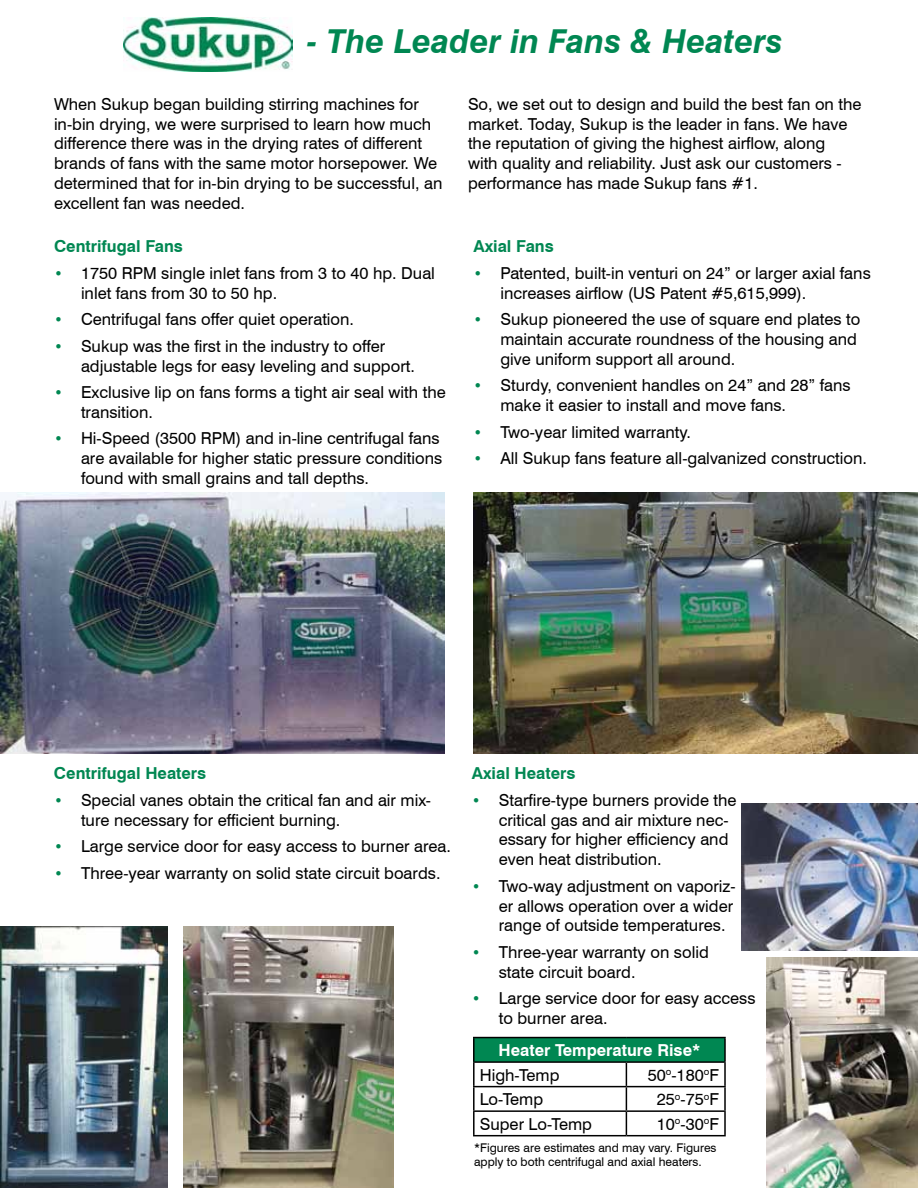
<style>
.page{position:relative;width:918px;height:1188px;background:#fff}
.page>*{position:absolute;margin:0;border:0;box-sizing:border-box;transform-origin:0 0}
.t1{font:italic 700 33px "Swiss 721 BT";color:#008752}
.t2{font:16.5px/19.8px "Swiss 721 BT";color:#000}
.t3{font:700 16.5px "Swiss 721 BT";color:#008752}
.t4{font:700 16.5px "Swiss 721 BT";color:#fff}
.t5{font:12px/14.4px "Swiss 721 BT";color:#000}
.s1{font-size:15px;color:#008752}
</style>
<div class="page">
<img style="left:124px;top:17px;width:169px;height:54px">
<img style="left:0;top:492px;width:445px;height:262px">
<img style="left:473px;top:492px;width:445px;height:262px">
<img style="left:184px;top:927px;width:209px;height:261px">
<img style="left:742px;top:804px;width:176px;height:146px">
<img style="left:0;top:927px;width:168px;height:261px">
<img style="left:767px;top:957px;width:151px;height:231px">
<div style="left:474px;top:1038px;width:251px;height:24px;background:#008752"></div>
<hr style="left:473px;top:1063px;width:2px;height:23px;background:#000">
<hr style="left:724px;top:1063px;width:2px;height:23px;background:#000">
<hr style="left:473px;top:1086px;width:153px;height:1px;background:#000">
<hr style="left:473px;top:1087px;width:2px;height:23px;background:#000">
<hr style="left:626px;top:1086px;width:100px;height:1px;background:#000">
<hr style="left:724px;top:1087px;width:2px;height:23px;background:#000">
<hr style="left:473px;top:1110px;width:153px;height:2px;background:#000">
<hr style="left:473px;top:1112px;width:2px;height:23px;background:#000">
<hr style="left:626px;top:1110px;width:100px;height:2px;background:#000">
<svg style="left:626px;top:1063px;width:1px;height:72px"></svg>
<hr style="left:724px;top:1112px;width:2px;height:23px;background:#000">
<hr style="left:473px;top:1135px;width:153px;height:1px;background:#000">
<hr style="left:626px;top:1135px;width:100px;height:1px;background:#000">
<hr style="left:473px;top:1037px;width:153px;height:1px;background:#000">
<hr style="left:473px;top:1038px;width:2px;height:23px;background:#000">
<hr style="left:626px;top:1037px;width:100px;height:1px;background:#000">
<hr style="left:724px;top:1038px;width:2px;height:23px;background:#000">
<hr style="left:473px;top:1061px;width:153px;height:2px;background:#000">
<hr style="left:626px;top:1061px;width:100px;height:2px;background:#000">
<h1 class="t1" style="left:307px;top:18px;width:478px">- The Leader in Fans &amp; Heaters</h1>
<p class="t2" style="left:54px;top:93px;width:390px">When Sukup began building stirring machines for in-bin drying, we were surprised to learn how much difference there was in the drying rates of different brands of fans with the same motor horsepower. We determined that for in-bin drying to be successful, an excellent fan was needed.</p>
<p class="t2" style="left:468px;top:93px;width:395px">So, we set out to design and build the best fan on the market. Today, Sukup is the leader in fans. We have the reputation of giving the highest airflow, along<br>with quality and reliability. Just ask our customers - performance has made Sukup fans #1.</p>
<p class="t3" style="left:54px;top:235px;width:130px">Centrifugal Fans</p>
<p class="t2" style="left:81px;top:262px;width:356px;text-indent:-27px"><span class="s1">•</span> 1750 RPM single inlet fans from 3 to 40 hp. Dual inlet fans from 30 to 50 hp.</p>
<p class="t2" style="left:54px;top:309px;width:302px"><span class="s1">•</span> Centrifugal fans offer quiet operation.</p>
<p class="t2" style="left:81px;top:335px;width:335px;text-indent:-27px"><span class="s1">•</span> Sukup was the first in the industry to offer adjustable legs for easy leveling and support.</p>
<p class="t2" style="left:81px;top:382px;width:366px;text-indent:-27px"><span class="s1">•</span> Exclusive lip on fans forms a tight air seal with the transition.</p>
<p class="t2" style="left:81px;top:428px;width:363px;text-indent:-27px"><span class="s1">•</span> Hi-Speed (3500 RPM) and in-line centrifugal fans are available for higher static pressure conditions found with small grains and tall depths.</p>
<p class="t3" style="left:473px;top:235px;width:82px">Axial Fans</p>
<p class="t2" style="left:500px;top:262px;width:372px;text-indent:-27px"><span class="s1">•</span> Patented, built-in venturi on 24” or larger axial fans increases airflow (US Patent #5,615,999).</p>
<p class="t2" style="left:500px;top:309px;width:361px;text-indent:-27px"><span class="s1">•</span> Sukup pioneered the use of square end plates to maintain accurate roundness of the housing and give uniform support all around.</p>
<p class="t2" style="left:500px;top:375px;width:352px;text-indent:-27px"><span class="s1">•</span> Sturdy, convenient handles on 24” and 28” fans make it easier to install and move fans.</p>
<p class="t2" style="left:473px;top:421px;width:219px"><span class="s1">•</span> Two-year limited warranty.</p>
<p class="t2" style="left:473px;top:448px;width:395px"><span class="s1">•</span> All Sukup fans feature all-galvanized construction.</p>
<p class="t3" style="left:54px;top:762px;width:154px">Centrifugal Heaters</p>
<p class="t2" style="left:81px;top:789px;width:351px;text-indent:-27px"><span class="s1">•</span> Special vanes obtain the critical fan and air mix&shy;ture necessary for efficient burning.</p>
<p class="t2" style="left:54px;top:836px;width:399px"><span class="s1">•</span> Large service door for easy access to burner area.</p>
<p class="t2" style="left:54px;top:862px;width:388px"><span class="s1">•</span> Three-year warranty on solid state circuit boards.</p>
<p class="t3" style="left:472px;top:762px;width:105px">Axial Heaters</p>
<p class="t2" style="left:499px;top:789px;width:239px;text-indent:-27px"><span class="s1">•</span> Starfire-type burners provide the critical gas and air mixture nec&shy;essary for higher efficiency and even heat distribution.</p>
<p class="t2" style="left:499px;top:875px;width:238px;text-indent:-27px"><span class="s1">•</span> Two-way adjustment on vaporiz&shy;er allows operation over a wider range of outside temperatures.</p>
<p class="t2" style="left:499px;top:942px;width:212px;text-indent:-27px"><span class="s1">•</span> Three-year warranty on solid state circuit board.</p>
<p class="t2" style="left:499px;top:988px;width:258px;text-indent:-27px"><span class="s1">•</span> Large service door for easy access to burner area.</p>
<p class="t4" style="left:498px;top:1039px;width:203px">Heater Temperature Rise*</p>
<p class="t2" style="left:480px;top:1064px;width:81px">High-Temp</p>
<p class="t2" style="left:648px;top:1064px;width:73px">50<sup>o</sup>-180<sup>o</sup>F</p>
<p class="t2" style="left:480px;top:1089px;width:65px">Lo-Temp</p>
<p class="t2" style="left:657px;top:1089px;width:64px">25<sup>o</sup>-75<sup>o</sup>F</p>
<p class="t2" style="left:480px;top:1113px;width:114px">Super Lo-Temp</p>
<p class="t2" style="left:657px;top:1113px;width:64px">10<sup>o</sup>-30<sup>o</sup>F</p>
<p class="t5" style="left:474px;top:1140px;width:244px">*Figures are estimates and may vary. Figures apply to both centrifugal and axial heaters.</p>
</div>
